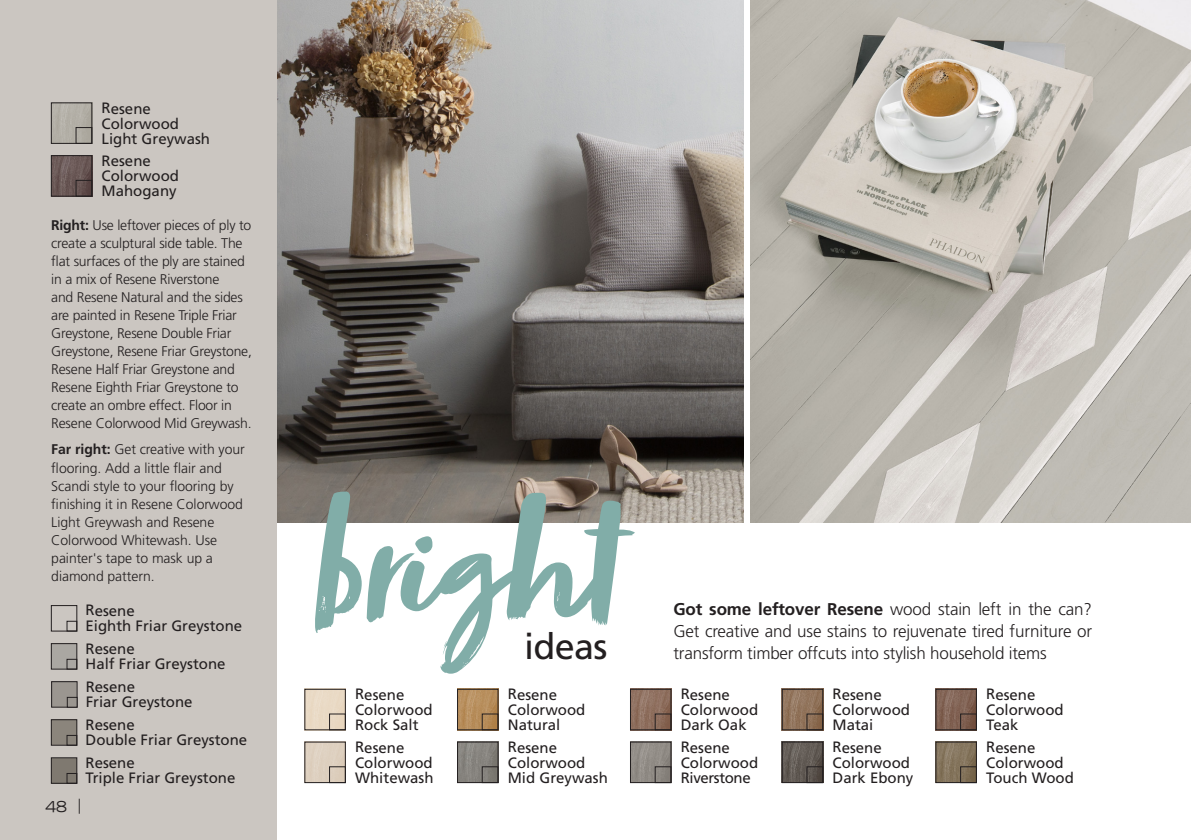
<style>
.page{position:relative;width:1191px;height:840px;background:#fff}
.page>*{position:absolute;margin:0;border:0;box-sizing:border-box;transform-origin:0 0}
.t1{font:172px "Zooja";color:#81ada8}
.t2{font:36px "Frutiger LT Std";letter-spacing:-.02em;color:#231f20}
.t3{font:300 17px/22px "Frutiger LT Std";letter-spacing:-.01em;color:#231f20;text-align:justify}
.t4{font:15px/15px "Frutiger LT Std";color:#231f20}
.t5{font:expanded 15px "Trade Gothic LH";color:#231f20}
.t6{font:300 14px/18px "Frutiger LT Std";letter-spacing:-.015em;color:#231f20}
.s1{font-weight:700}
</style>
<div class="page">
<img style="left:276px;top:0;width:467px;height:522px">
<div style="left:0;top:0;width:276px;height:839px;background:#cbc6c1"></div>
<img style="left:750px;top:0;width:441px;height:522px">
<div style="left:52px;top:681px;width:25px;height:25px;background:#9b9690"></div>
<div style="left:51px;top:681px;width:26px;height:26px;border:1px solid #231f20"></div>
<div style="left:67px;top:696px;width:10px;height:11px;border:1px solid #231f20"></div>
<div style="left:51px;top:757px;width:26px;height:25px;background:#7f7970"></div>
<div style="left:51px;top:757px;width:26px;height:26px;border:1px solid #231f20"></div>
<div style="left:67px;top:772px;width:10px;height:11px;border:1px solid #231f20"></div>
<div style="left:51px;top:719px;width:26px;height:25px;background:#8b857c"></div>
<div style="left:51px;top:719px;width:26px;height:26px;border:1px solid #231f20"></div>
<div style="left:67px;top:734px;width:10px;height:11px;border:1px solid #231f20"></div>
<div style="left:51px;top:643px;width:26px;height:25px;background:#aaa7a2"></div>
<div style="left:51px;top:643px;width:26px;height:26px;border:1px solid #231f20"></div>
<div style="left:67px;top:658px;width:10px;height:11px;border:1px solid #231f20"></div>
<div style="left:51px;top:605px;width:26px;height:26px;border:1px solid #231f20"></div>
<div style="left:67px;top:620px;width:10px;height:11px;border:1px solid #231f20"></div>
<img style="left:632px;top:690px;width:37px;height:37px">
<div style="left:630px;top:688px;width:41px;height:41px;border:1px solid #231f20"></div>
<div style="left:655px;top:713px;width:16px;height:16px;border:1px solid #231f20"></div>
<img style="left:937px;top:690px;width:37px;height:37px">
<div style="left:935px;top:688px;width:41px;height:41px;border:1px solid #231f20"></div>
<div style="left:960px;top:713px;width:16px;height:16px;border:1px solid #231f20"></div>
<img style="left:937px;top:743px;width:37px;height:37px">
<div style="left:935px;top:741px;width:41px;height:41px;border:1px solid #231f20"></div>
<div style="left:960px;top:766px;width:16px;height:16px;border:1px solid #231f20"></div>
<img style="left:784px;top:690px;width:37px;height:37px">
<div style="left:782px;top:688px;width:41px;height:41px;border:1px solid #231f20"></div>
<div style="left:806px;top:713px;width:17px;height:16px;border:1px solid #231f20"></div>
<img style="left:306px;top:743px;width:38px;height:37px">
<div style="left:329px;top:766px;width:17px;height:16px;border:1px solid #231f20"></div>
<img style="left:632px;top:743px;width:37px;height:37px">
<div style="left:630px;top:741px;width:41px;height:41px;border:1px solid #231f20"></div>
<div style="left:655px;top:766px;width:16px;height:16px;border:1px solid #231f20"></div>
<img style="left:784px;top:743px;width:37px;height:37px">
<div style="left:782px;top:741px;width:41px;height:41px;border:1px solid #231f20"></div>
<div style="left:806px;top:766px;width:17px;height:16px;border:1px solid #231f20"></div>
<img style="left:53px;top:157px;width:37px;height:37px">
<div style="left:51px;top:155px;width:41px;height:41px;border:1px solid #231f20"></div>
<div style="left:76px;top:180px;width:16px;height:16px;border:1px solid #231f20"></div>
<div style="left:304px;top:688px;width:42px;height:41px;border:1px solid #231f20"></div>
<div style="left:329px;top:713px;width:17px;height:16px;border:1px solid #231f20"></div>
<img style="left:459px;top:690px;width:37px;height:37px">
<div style="left:457px;top:688px;width:41px;height:41px;border:1px solid #231f20"></div>
<div style="left:482px;top:713px;width:16px;height:16px;border:1px solid #231f20"></div>
<img style="left:459px;top:743px;width:37px;height:37px">
<div style="left:457px;top:741px;width:41px;height:41px;border:1px solid #231f20"></div>
<div style="left:482px;top:766px;width:16px;height:16px;border:1px solid #231f20"></div>
<img style="left:53px;top:104px;width:37px;height:38px">
<div style="left:51px;top:102px;width:41px;height:42px;border:1px solid #231f20"></div>
<div style="left:76px;top:127px;width:16px;height:17px;border:1px solid #231f20"></div>
<p class="t4" style="left:102px;top:101px;width:110px">Resene<br>Colorwood<br>Light Greywash</p>
<p class="t4" style="left:102px;top:153px;width:79px">Resene<br>Colorwood<br>Mahogany</p>
<p class="t6" style="left:51px;top:216px;width:202px"><span class="s1">Right:</span> Use leftover pieces of ply to create a sculptural side table. The flat surfaces of the ply are stained in a mix of Resene Riverstone<br>and Resene Natural and the sides are painted in Resene Triple Friar Greystone, Resene Double Friar Greystone, Resene Friar Greystone, Resene Half Friar Greystone and Resene Eighth Friar Greystone to create an ombre effect. Floor in Resene Colorwood Mid Greywash.</p>
<p class="t6" style="left:51px;top:440px;width:195px"><span class="s1">Far right:</span> Get creative with your flooring. Add a little flair and<br>Scandi style to your flooring by finishing it in Resene Colorwood<br>Light Greywash and Resene<br>Colorwood Whitewash. Use painter's tape to mask up a diamond pattern.</p>
<p class="t4" style="left:85px;top:603px;width:158px">Resene<br>Eighth Friar Greystone</p>
<p class="t4" style="left:85px;top:641px;width:142px">Resene<br>Half Friar Greystone</p>
<p class="t4" style="left:86px;top:679px;width:108px">Resene<br>Friar Greystone</p>
<p class="t4" style="left:85px;top:717px;width:163px">Resene<br>Double Friar Greystone</p>
<p class="t4" style="left:85px;top:755px;width:151px">Resene<br>Triple Friar Greystone</p>
<p class="t5" style="left:45px;top:796px;width:37px">48 |</p>
<h1 class="t1" style="left:312px;top:479px;width:303px">bright</h1>
<h2 class="t2" style="left:524px;top:625px;width:85px">ideas</h2>
<p class="t3" style="left:673px;top:598px;width:420px"><span class="s1">Got some leftover Resene</span> wood stain left in the can?<br>Get creative and use stains to rejuvenate tired furniture or transform timber offcuts into stylish household items</p>
<p class="t4" style="left:355px;top:687px;width:79px">Resene<br>Colorwood<br>Rock Salt</p>
<p class="t4" style="left:508px;top:687px;width:79px">Resene<br>Colorwood<br>Natural</p>
<p class="t4" style="left:508px;top:739px;width:102px">Resene<br>Colorwood<br>Mid Greywash</p>
<p class="t4" style="left:681px;top:687px;width:79px">Resene<br>Colorwood<br>Dark Oak</p>
<p class="t4" style="left:986px;top:687px;width:79px">Resene<br>Colorwood<br>Teak</p>
<p class="t4" style="left:986px;top:739px;width:89px">Resene<br>Colorwood<br>Touch Wood</p>
<p class="t4" style="left:832px;top:687px;width:79px">Resene<br>Colorwood<br>Matai</p>
<p class="t4" style="left:355px;top:739px;width:80px">Resene<br>Colorwood<br>Whitewash</p>
<p class="t4" style="left:681px;top:739px;width:79px">Resene<br>Colorwood<br>Riverstone</p>
<p class="t4" style="left:832px;top:739px;width:82px">Resene<br>Colorwood<br>Dark Ebony</p>
</div>
